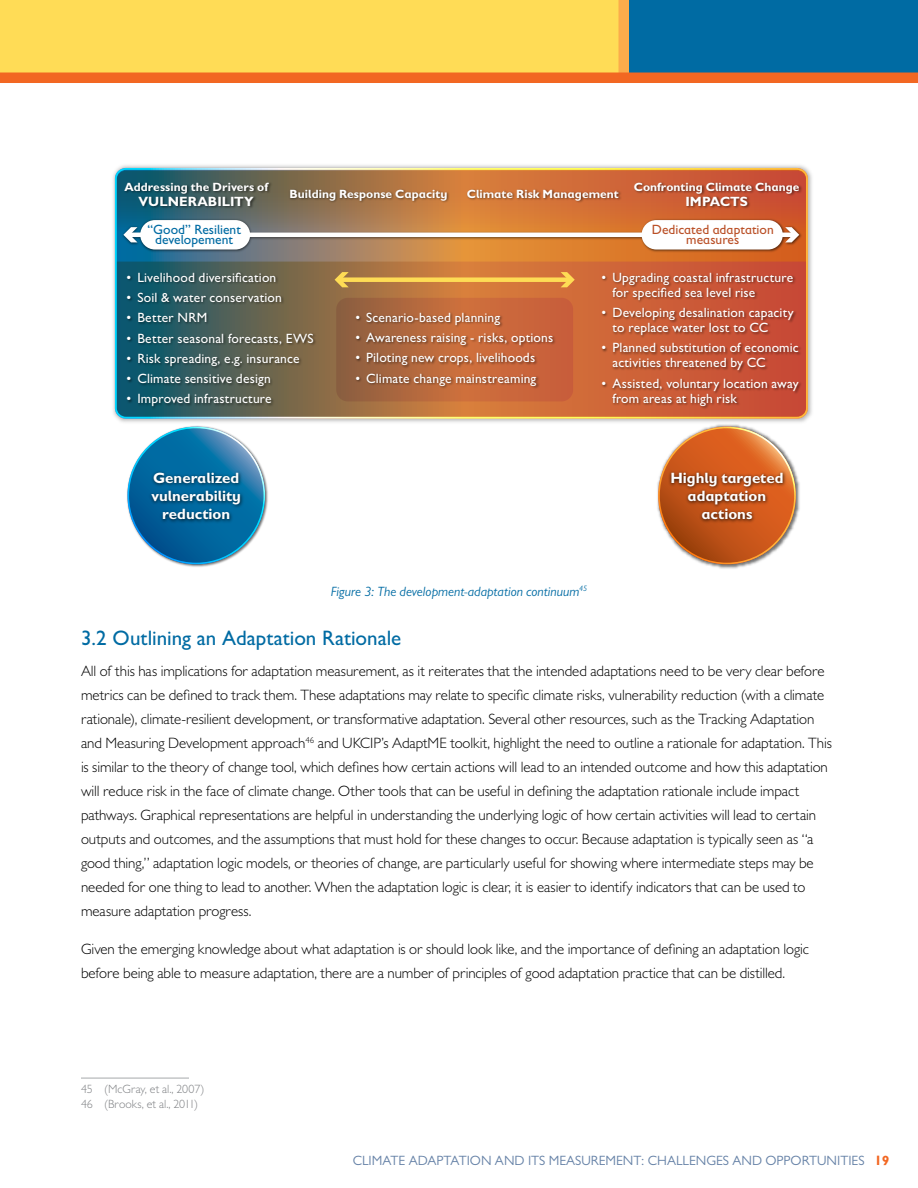
<style>
.page{position:relative;width:918px;height:1188px;background:#fff}
.page>*{position:absolute;margin:0;border:0;box-sizing:border-box;transform-origin:0 0}
.Subhead{font:500 21px "Gill Sans MT Pro";letter-spacing:-.005em;color:#006ba3}
.text{font:300 15px/24px "Gill Sans MT Pro";letter-spacing:-.005em;color:#000}
.t1{font:700 15px/18px "Gill Sans Infant Std";color:#fff;text-align:center}
.t2{font:500 13.5px/15px "Gill Sans MT Pro";letter-spacing:.01em;color:#fff}
.t3{font:13.5px "Gill Sans MT Pro";color:#6682a7}
.Figure_Title_Below{font:italic 13.5px "Gill Sans MT Pro";color:#006ba3}
.t4{font:13.5px/10.5px "Gill Sans Infant Std";color:#006ba3;text-align:center}
.t5{font:13.5px/10.5px "Gill Sans Infant Std";letter-spacing:.005em;color:#ba5027;text-align:center}
.t6{font:700 13.5px "Gill Sans MT Pro";color:#fff}
.t7{font:700 12px "Gill Sans Infant Std";color:#fff}
.footnotes{font:300 12px "Gill Sans MT Pro";letter-spacing:.005em;color:#808285}
.s1{font-weight:700;color:#f26722}
</style>
<div class="page">
<img style="left:113px;top:165px;width:699px;height:258px">
<svg style="left:115px;top:168px;width:693px;height:251px"></svg>
<svg style="left:117px;top:262px;width:689px;height:155px"></svg>
<img style="left:124px;top:268px;width:198px;height:155px">
<img style="left:599px;top:268px;width:208px;height:155px">
<svg style="left:336px;top:298px;width:237px;height:103px"></svg>
<img style="left:353px;top:308px;width:217px;height:86px">
<img style="left:121px;top:242px;width:683px;height:12px">
<img style="left:117px;top:171px;width:689px;height:71px">
<div style="left:140px;top:220px;width:110px;height:30px;background:#fff;border-radius:15px"></div>
<div style="left:642px;top:220px;width:141px;height:30px;background:#fff;border-radius:15px"></div>
<div style="left:340px;top:277px;width:230px;height:5px;background:#fedc55"></div>
<svg style="left:561px;top:272px;width:14px;height:15px"></svg>
<svg style="left:335px;top:272px;width:14px;height:15px"></svg>
<img style="left:178px;top:426px;width:90px;height:141px">
<svg style="left:127px;top:427px;width:138px;height:137px"></svg>
<img style="left:657px;top:424px;width:143px;height:145px">
<svg style="left:658px;top:427px;width:138px;height:137px"></svg>
<img style="left:132px;top:466px;width:130px;height:62px">
<img style="left:663px;top:466px;width:130px;height:62px">
<hr style="left:81px;top:1078px;width:108px;height:1px;background:#a7a9ac">
<div style="left:621px;top:0;width:297px;height:76px;background:#006ba3"></div>
<div style="left:0;top:0;width:626px;height:76px;background:#ffdc56"></div>
<div style="left:619px;top:0;width:10px;height:78px;background:#fbac4b"></div>
<div style="left:0;top:73px;width:918px;height:10px;background:#f26722"></div>
<p class="t7" style="left:124px;top:180px;width:145px">Addressing the Drivers of</p>
<p class="t6" style="left:139px;top:193px;width:117px">VULNERABILITY</p>
<p class="t7" style="left:289px;top:186px;width:159px">Building Response Capacity</p>
<p class="t7" style="left:467px;top:186px;width:153px">Climate Risk Management</p>
<p class="t7" style="left:634px;top:180px;width:167px">Confronting Climate Change</p>
<p class="t6" style="left:685px;top:193px;width:64px">IMPACTS</p>
<p class="t4" style="left:147px;top:224px;width:95px">“Good” Resilient developement</p>
<p class="t5" style="left:652px;top:224px;width:123px">Dedicated adaptation measures</p>
<p class="t2" style="left:127px;top:270px;width:151px">• Livelihood diversification</p>
<p class="t2" style="left:127px;top:290px;width:157px">• Soil &amp; water conservation</p>
<p class="t2" style="left:127px;top:310px;width:82px">• Better NRM</p>
<p class="t2" style="left:127px;top:330px;width:189px">• Better seasonal forecasts, EWS</p>
<p class="t2" style="left:127px;top:351px;width:174px">• Risk spreading, e.g. insurance</p>
<p class="t2" style="left:127px;top:371px;width:146px">• Climate sensitive design</p>
<p class="t2" style="left:127px;top:391px;width:147px">• Improved infrastructure</p>
<p class="t2" style="left:355px;top:310px;width:146px">• Scenario-based planning</p>
<p class="t2" style="left:355px;top:330px;width:199px">• Awareness raising - risks, options</p>
<p class="t2" style="left:355px;top:350px;width:181px">• Piloting new crops, livelihoods</p>
<p class="t2" style="left:355px;top:370px;width:182px">• Climate change mainstreaming</p>
<p class="t2" style="left:612px;top:270px;width:182px;text-indent:-11px">• Upgrading coastal infrastructure for specified sea level rise</p>
<p class="t2" style="left:612px;top:305px;width:183px;text-indent:-11px">• Developing desalination capacity to replace water lost to CC</p>
<p class="t2" style="left:612px;top:340px;width:188px;text-indent:-11px">• Planned substitution of economic activities threatened by CC</p>
<p class="t2" style="left:612px;top:375px;width:188px;text-indent:-11px">• Assisted, voluntary location away from areas at high risk</p>
<p class="t1" style="left:151px;top:469px;width:91px">Generalized vulnerability reduction</p>
<p class="t1" style="left:670px;top:469px;width:115px">Highly targeted adaptation actions</p>
<p class="Figure_Title_Below" style="left:331px;top:583px;width:258px">Figure 3: The development-adaptation continuum<sup>45</sup></p>
<h3 class="Subhead" style="left:81px;top:626px;width:322px">3.2 Outlining an Adaptation Rationale</h3>
<p class="text" style="left:81px;top:659px;width:752px">All of this has implications for adaptation measurement, as it reiterates that the intended adaptations need to be very clear before metrics can be defined to track them. These adaptations may relate to specific climate risks, vulnerability reduction (with a climate rationale), climate-resilient development, or transformative adaptation. Several other resources, such as the Tracking Adaptation and Measuring Development approach<sup>46</sup> and UKCIP’s AdaptME toolkit, highlight the need to outline a rationale for adaptation. This is similar to the theory of change tool, which defines how certain actions will lead to an intended outcome and how this adaptation will reduce risk in the face of climate change. Other tools that can be useful in defining the adaptation rationale include impact pathways. Graphical representations are helpful in understanding the underlying logic of how certain activities will lead to certain outputs and outcomes, and the assumptions that must hold for these changes to occur. Because adaptation is typically seen as “a good thing,” adaptation logic models, or theories of change, are particularly useful for showing where intermediate steps may be needed for one thing to lead to another. When the adaptation logic is clear, it is easier to identify indicators that can be used to measure adaptation progress.</p>
<p class="text" style="left:81px;top:936px;width:730px">Given the emerging knowledge about what adaptation is or should look like, and the importance of defining an adaptation logic before being able to measure adaptation, there are a number of principles of good adaptation practice that can be distilled.</p>
<p class="footnotes" style="left:81px;top:1082px;width:125px">45 (McGray, et al., 2007)</p>
<p class="footnotes" style="left:81px;top:1097px;width:119px">46 (Brooks, et al., 2011)</p>
<p class="t3" style="left:353px;top:1152px;width:538px">CLIMATE ADAPTATION AND ITS MEASUREMENT: CHALLENGES AND OPPORTUNITIES <span class="s1">19</span></p>
</div>
